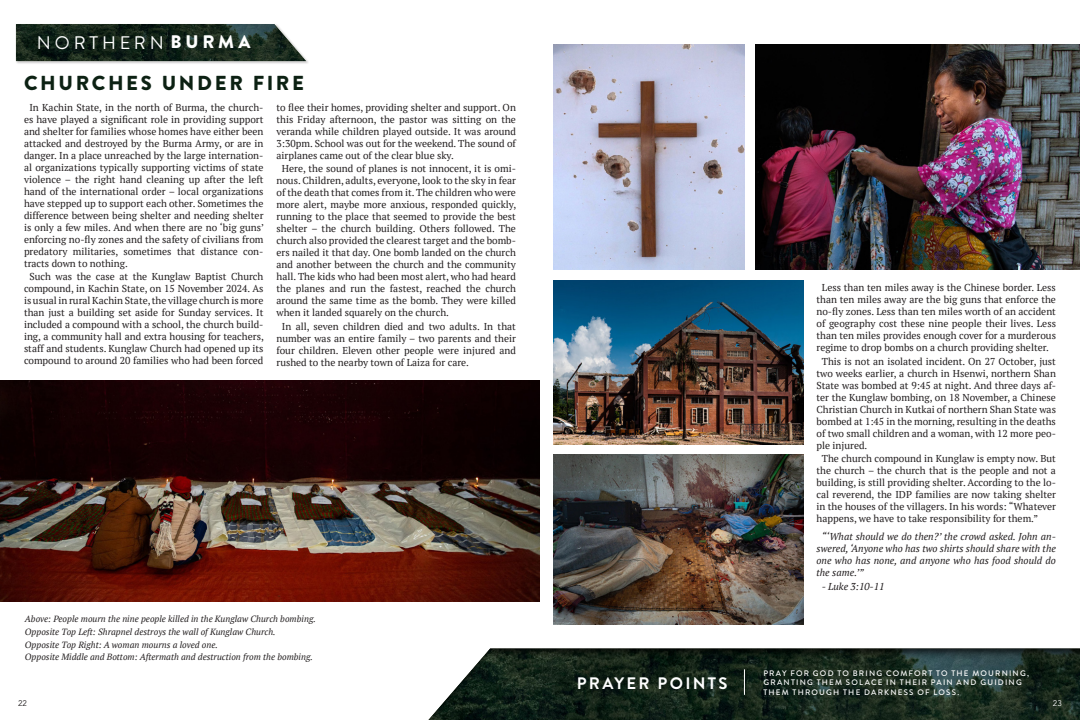
<style>
.page{position:relative;width:1080px;height:720px;background:#fff}
.page>*{position:absolute;margin:0;border:0;box-sizing:border-box;transform-origin:0 0}
.PAGE_HEADER{font:900 20.2px "Brandon Grotesque";letter-spacing:.13em;color:#0c2113}
.TITLE-_LIGHT{font:18.2px "Brandon Grotesque";letter-spacing:.21em;color:#fff}
.PRAYER_POINTS_TITLE{font:700 16.6px "Brandon Grotesque";letter-spacing:.135em;color:#fff}
.Paragraph{font:10px/12px "PT Serif";color:#231f20;text-align:justify}
.Paragraph-2{font:italic 10px/12px "PT Serif";color:#231f20;text-align:justify}
.t1{font:italic 9px "PT Serif";color:#231f20}
.t2{font:8.1px "Avenir";color:#231f20}
.t3{font:8.1px "Avenir";color:#fff}
.PRAYER_POINTS{font:500 8px/9.6px "Brandon Grotesque";letter-spacing:.15em;color:#fff}
.s1{font-weight:900}
</style>
<div class="page">
<img style="left:0;top:381px;width:540px;height:221px">
<img style="left:553px;top:45px;width:192px;height:225px">
<div style="left:420px;top:648px;width:660px;height:72px;background:#231f20;opacity:.8"></div>
<svg style="left:744px;top:669px;width:1px;height:26px"></svg>
<div style="left:16px;top:24px;width:293px;height:41px;background:#231f20;opacity:.25"></div>
<img style="left:16px;top:24px;width:290px;height:37px">
<img style="left:755px;top:45px;width:325px;height:225px">
<img style="left:553px;top:280px;width:251px;height:165px">
<img style="left:553px;top:455px;width:251px;height:170px">
<p class="TITLE-_LIGHT" style="left:37px;top:30px;width:215px">NORTHERN <span class="s1">BURMA</span></p>
<p class="PAGE_HEADER" style="left:24px;top:69px;width:281px">CHURCHES UNDER FIRE</p>
<p class="Paragraph" style="left:24px;top:101px;width:241px;text-indent:5px">In Kachin State, in the north of Burma, the church&shy;es have played a significant role in providing support and shelter for families whose homes have either been attacked and destroyed by the Burma Army, or are in danger. In a place unreached by the large internation&shy;al organizations typically supporting victims of state violence – the right hand cleaning up after the left hand of the international order – local organizations have stepped up to support each other. Sometimes the difference between being shelter and needing shelter is only a few miles. And when there are no ‘big guns’ enforcing no-fly zones and the safety of civilians from predatory militaries, sometimes that distance con&shy;tracts down to nothing.</p>
<p class="Paragraph" style="left:24px;top:271px;width:241px;text-align:center">Such was the case at the Kunglaw Baptist Church compound, in Kachin State, on 15 November 2024. As is usual in rural Kachin State, the village church is more than just a building set aside for Sunday services. It included a compound with a school, the church build&shy;ing, a community hall and extra housing for teachers, staff and students. Kunglaw Church had opened up its compound to around 20 families who had been forced</p>
<p class="Paragraph" style="left:276px;top:101px;width:241px">to flee their homes, providing shelter and support. On this Friday afternoon, the pastor was sitting on the veranda while children played outside. It was around 3:30pm. School was out for the weekend. The sound of airplanes came out of the clear blue sky.</p>
<p class="Paragraph" style="left:276px;top:163px;width:241px;text-indent:5px">Here, the sound of planes is not innocent, it is omi&shy;nous. Children, adults, everyone, look to the sky in fear of the death that comes from it. The children who were more alert, maybe more anxious, responded quickly, running to the place that seemed to provide the best shelter – the church building. Others followed. The church also provided the clearest target and the bomb&shy;ers nailed it that day. One bomb landed on the church and another between the church and the community hall. The kids who had been most alert, who had heard the planes and run the fastest, reached the church around the same time as the bomb. They were killed when it landed squarely on the church.</p>
<p class="Paragraph" style="left:276px;top:321px;width:241px;text-indent:5px">In all, seven children died and two adults. In that number was an entire family – two parents and their four children. Eleven other people were injured and rushed to the nearby town of Laiza for care.</p>
<p class="t1" style="left:25px;top:613px;width:292px">Above: People mourn the nine people killed in the Kunglaw Church bombing.</p>
<p class="t1" style="left:25px;top:626px;width:252px">Opposite Top Left: Shrapnel destroys the wall of Kunglaw Church.</p>
<p class="t1" style="left:25px;top:639px;width:194px">Opposite Top Right: A woman mourns a loved one.</p>
<p class="t1" style="left:25px;top:651px;width:290px">Opposite Middle and Bottom: Aftermath and destruction from the bombing.</p>
<p class="PRAYER_POINTS_TITLE" style="left:577px;top:672px;width:152px">PRAYER POINTS</p>
<p class="Paragraph" style="left:816px;top:281px;width:241px;text-indent:5px">Less than ten miles away is the Chinese border. Less than ten miles away are the big guns that enforce the no-fly zones. Less than ten miles worth of an accident of geography cost these nine people their lives. Less than ten miles provides enough cover for a murderous regime to drop bombs on a church providing shelter.</p>
<p class="Paragraph" style="left:816px;top:355px;width:241px;text-indent:5px">This is not an isolated incident. On 27 October, just two weeks earlier, a church in Hsenwi, northern Shan State was bombed at 9:45 at night. And three days af&shy;ter the Kunglaw bombing, on 18 November, a Chinese Christian Church in Kutkai of northern Shan State was bombed at 1:45 in the morning, resulting in the deaths of two small children and a woman, with 12 more peo&shy;ple injured.</p>
<p class="Paragraph" style="left:816px;top:453px;width:241px;text-indent:5px">The church compound in Kunglaw is empty now. But the church – the church that is the people and not a building, is still providing shelter. According to the lo&shy;cal reverend, the IDP families are now taking shelter in the houses of the villagers. In his words: “Whatever happens, we have to take responsibility for them.”</p>
<p class="Paragraph-2" style="left:816px;top:531px;width:241px;text-indent:5px">“‘What should we do then?’ the crowd asked. John an&shy;swered, ‘Anyone who has two shirts should share with the one who has none, and anyone who has food should do the same.’”</p>
<p class="Paragraph-2" style="left:822px;top:581px;width:64px">- Luke 3:10-11</p>
<p class="PRAYER_POINTS" style="left:763px;top:668px;width:267px">PRAY FOR GOD TO BRING COMFORT TO THE MOURNING,<br>GRANTING THEM SOLACE IN THEIR PAIN AND GUIDING<br>THEM THROUGH THE DARKNESS OF LOSS.</p>
<p class="t2" style="left:18px;top:697px;width:11px">22</p>
<p class="t3" style="left:1053px;top:697px;width:11px">23</p>
</div>
